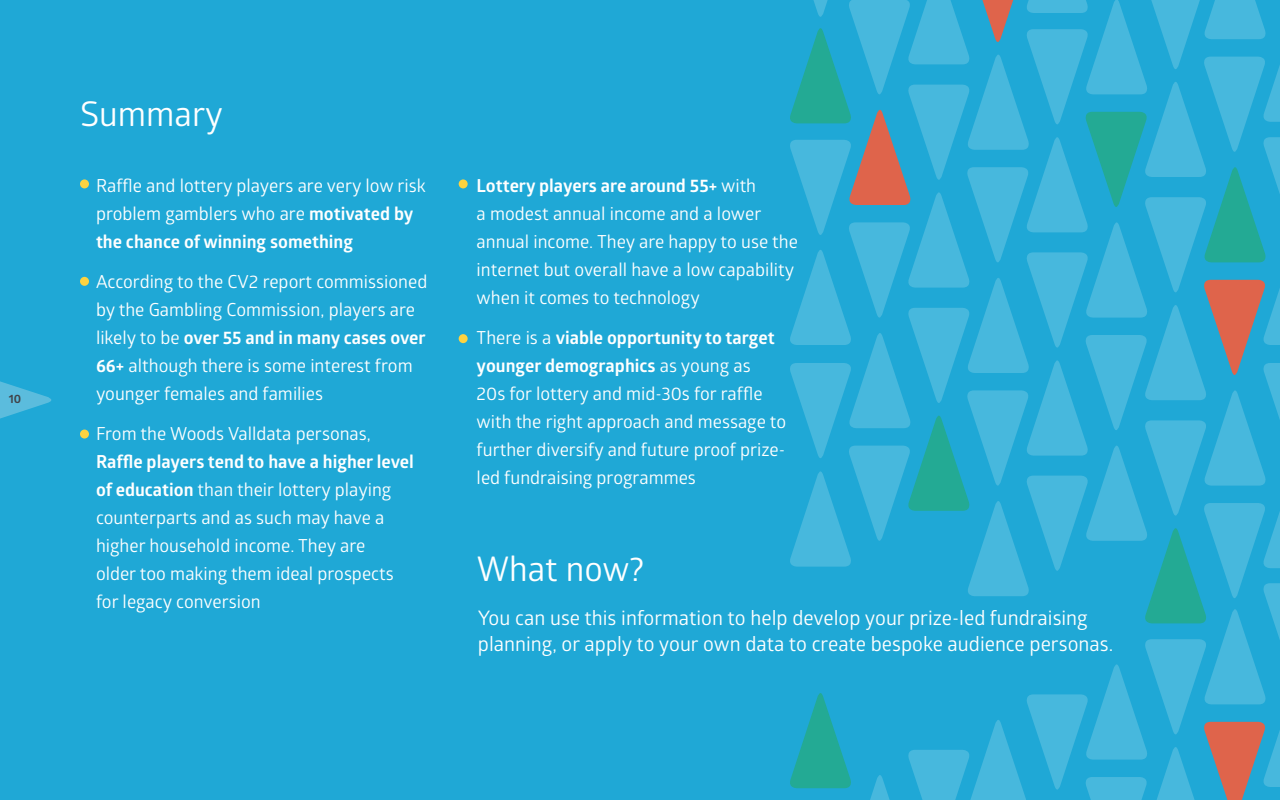
<style>
.page{position:relative;width:1280px;height:800px;background:#1fa8d6}
.page>*{position:absolute;margin:0;border:0;box-sizing:border-box;transform-origin:0 0}
.t1{font:34px "Glober";color:#fff}
.t2{font:20px/26px "Glober";color:#fff}
.t3{font:18px/28px "Glober";color:#fff}
.t4{font:700 12px "Glober";color:#414349}
.s1{font-weight:700}
</style>
<div class="page">
<svg style="left:790px;top:0;width:490px;height:800px"></svg>
<div style="left:80px;top:179px;width:9px;height:9px;background:#fdd340;border-radius:50%"></div>
<div style="left:459px;top:179px;width:9px;height:9px;background:#fdd340;border-radius:50%"></div>
<div style="left:459px;top:334px;width:9px;height:9px;background:#fdd340;border-radius:50%"></div>
<div style="left:80px;top:277px;width:9px;height:9px;background:#fdd340;border-radius:50%"></div>
<div style="left:80px;top:430px;width:9px;height:9px;background:#fdd340;border-radius:50%"></div>
<svg style="left:0;top:381px;width:52px;height:38px"></svg>
<p class="t4" style="left:9px;top:390px;width:14px">10</p>
<h1 class="t1" style="left:80px;top:90px;width:145px">Summary</h1>
<p class="t3" style="left:96px;top:171px;width:331px">Raffle and lottery players are very low risk problem gamblers who are <span class="s1">motivated by the chance of winning something</span></p>
<p class="t3" style="left:96px;top:267px;width:333px">According to the CV2 report commissioned by the Gambling Commission, players are likely to be <span class="s1">over 55 and in many cases over 66+</span> although there is some interest from younger females and families</p>
<p class="t3" style="left:96px;top:419px;width:276px">From the Woods Valldata personas,</p>
<p class="t3" style="left:96px;top:447px;width:319px"><span class="s1">Raffle players tend to have a higher level of education</span> than their lottery playing counterparts and as such may have a higher household income. They are<br>older too making them ideal prospects for legacy conversion</p>
<p class="t3" style="left:477px;top:171px;width:323px"><span class="s1">Lottery players are around 55+</span> with<br>a modest annual income and a lower annual income. They are happy to use the internet but overall have a low capability when it comes to technology</p>
<p class="t3" style="left:477px;top:323px;width:311px">There is a <span class="s1">viable opportunity to target younger demographics</span> as young as<br>20s for lottery and mid-30s for raffle with the right approach and message to further diversify and future proof prize&shy;led fundraising programmes</p>
<h1 class="t1" style="left:477px;top:546px;width:169px">What now?</h1>
<p class="t2" style="left:478px;top:604px;width:637px">You can use this information to help develop your prize-led fundraising planning, or apply to your own data to create bespoke audience personas.</p>
</div>
